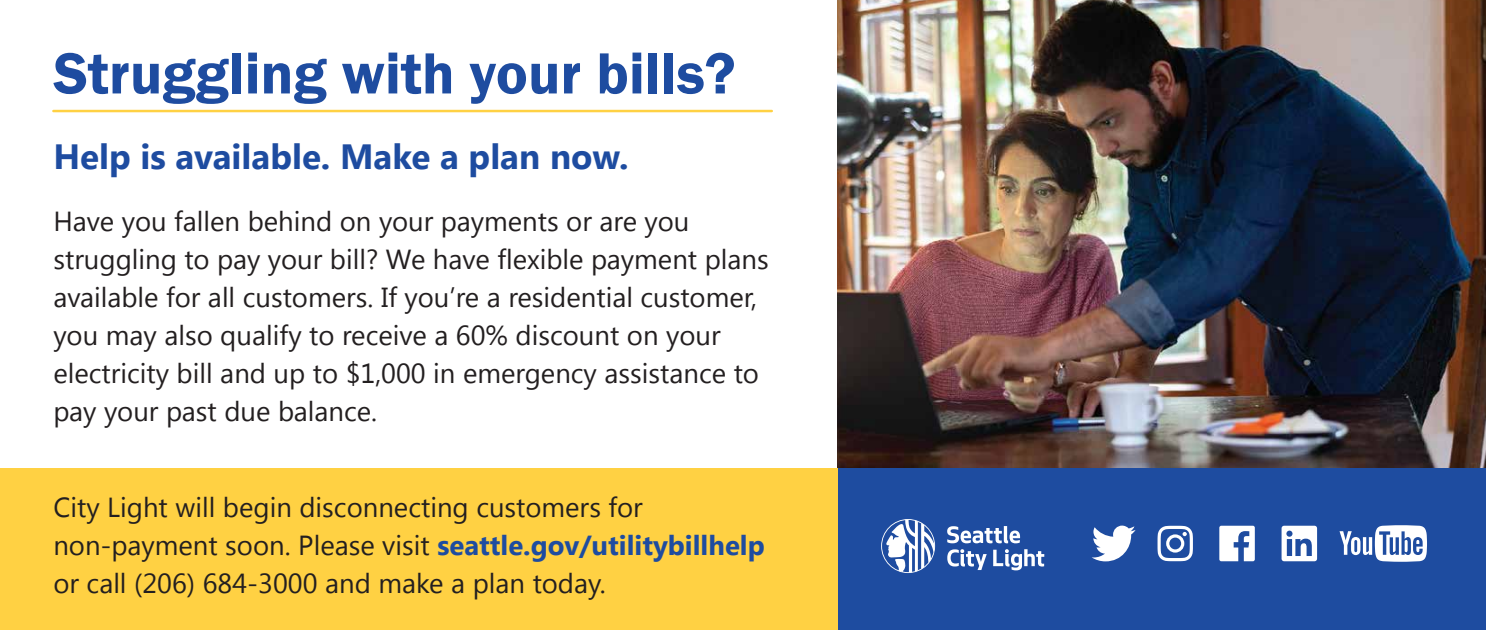
<style>
.page{position:relative;width:1486px;height:630px;background:#fff}
.page>*{position:absolute;margin:0;border:0;box-sizing:border-box;transform-origin:0 0}
.t1{font:600 60px "Franklin Gothic";color:#1e4ca0}
.t2{font:700 35px "Segoe UI";color:#1e4ca0}
.t3{font:27.5px/38px "Segoe UI";color:#231f20}
.s1{font-weight:700;color:#1e4ca0}
</style>
<div class="page">
<img style="left:837px;top:0;width:648px;height:468px">
<hr style="left:53px;top:110px;width:718px;height:2px;background:#ffd143">
<div style="left:837px;top:468px;width:648px;height:161px;background:#1e4ca0"></div>
<div style="left:0;top:468px;width:837px;height:161px;background:#ffd143"></div>
<svg style="left:1092px;top:525px;width:43px;height:36px"></svg>
<svg style="left:1219px;top:525px;width:35px;height:35px"></svg>
<svg style="left:1339px;top:525px;width:87px;height:36px"></svg>
<svg style="left:1281px;top:525px;width:36px;height:35px"></svg>
<svg style="left:1157px;top:525px;width:35px;height:35px"></svg>
<svg style="left:947px;top:526px;width:97px;height:44px"></svg>
<svg style="left:881px;top:519px;width:54px;height:53px"></svg>
<h1 class="t1" style="left:53px;top:36px;width:683px">Struggling with your bills?</h1>
<p class="t2" style="left:53px;top:132px;width:576px">Help is available. Make a plan now.</p>
<p class="t3" style="left:53px;top:200px;width:717px">Have you fallen behind on your payments or are you struggling to pay your bill? We have flexible payment plans available for all customers. If you’re a residential customer, you may also qualify to receive a 60% discount on your electricity bill and up to $1,000 in emergency assistance to pay your past due balance.</p>
<p class="t3" style="left:53px;top:486px;width:713px">City Light will begin disconnecting customers for non-payment soon. Please visit <span class="s1">seattle.gov/utilitybillhelp </span>or call (206) 684-3000 and make a plan today.</p>
</div>
